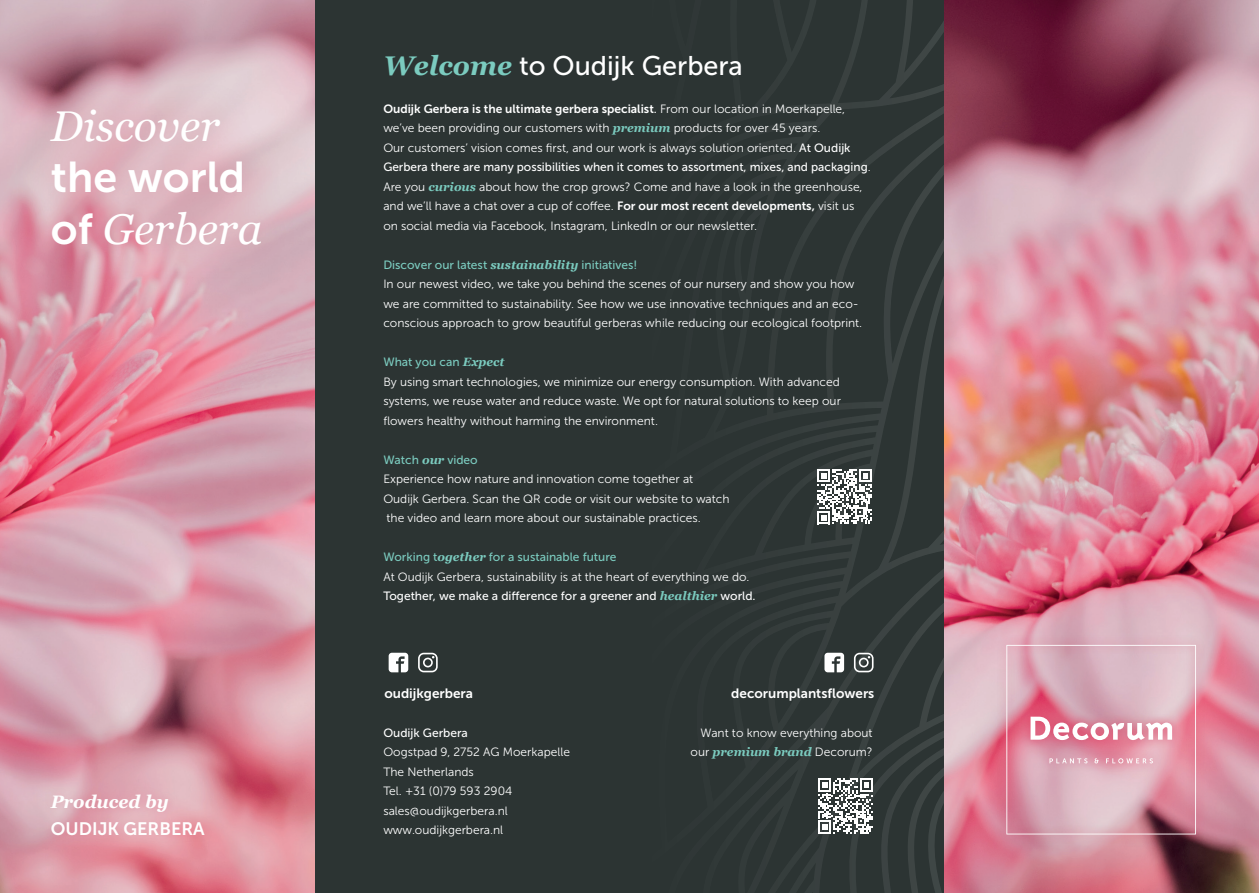
<style>
.page{position:relative;width:1259px;height:893px;background:#fff}
.page>*{position:absolute;margin:0;border:0;box-sizing:border-box;transform-origin:0 0}
.t1{font:italic 42.9px "Georgia";color:#fff}
.t2{font:42.9px "Museo Sans 700";color:#fff}
.t3{font:27px "Museo Sans 500";color:#fff}
.t4{font:18px "Museo Sans 700";color:#fff}
.t5{font:italic 700 18px "Georgia";color:#fff}
.t6{font:13.5px "Museo Sans 700";color:#fff}
.t7{font:12px/19.5px "Museo Sans 300";color:#fff}
.t8{font:12px "Museo Sans 500";color:#fff}
.t9{font:12px "Museo Sans 500";color:#7bcbbf}
.t10{font:12px "Museo Sans 700";color:#fff}
.t11{font:italic 700 12px "Georgia";color:#7bcbbf}
.s1{font-family:"Museo Sans 700";font-style:normal}
.s2{font-family:"Georgia";font-weight:700;font-style:italic;color:#7bcbbf}
.s3{font-family:"Museo Sans 500"}
.s4{font-family:"Museo Sans 300"}
.s5{font-family:"Museo Sans 700"}
.s6{font-family:"Georgia";font-weight:700;font-style:italic}
.s7{font-family:"Museo Sans 300";font-weight:400;font-style:normal;color:#fff}
</style>
<div class="page">
<img style="left:0;top:0;width:314px;height:893px">
<div style="left:42px;top:785px;width:171px;height:60px;background:#de3a5e;opacity:.22"></div>
<div style="left:15px;top:72px;width:283px;height:212px;background:#de3a5e;opacity:.75"></div>
<div style="left:315px;top:0;width:629px;height:893px;background:#2c3433"></div>
<svg style="left:803px;top:0;width:141px;height:893px"></svg>
<img style="left:944px;top:0;width:315px;height:893px">
<div style="left:997px;top:635px;width:209px;height:209px;background:#de3a5e;opacity:.75"></div>
<svg style="left:1006px;top:645px;width:190px;height:189px;background:#dba4b2"></svg>
<svg style="left:389px;top:653px;width:19px;height:19px"></svg>
<svg style="left:418px;top:653px;width:20px;height:19px"></svg>
<svg style="left:824px;top:653px;width:20px;height:19px"></svg>
<svg style="left:854px;top:653px;width:19px;height:19px"></svg>
<svg style="left:818px;top:778px;width:55px;height:56px"></svg>
<svg style="left:817px;top:469px;width:55px;height:55px"></svg>
<h1 class="t1" style="left:51px;top:95px;width:171px">Discover</h1>
<h1 class="t2" style="left:51px;top:154px;width:196px">the world</h1>
<h1 class="t1" style="left:51px;top:198px;width:213px"><span class="s1">of</span> Gerbera</h1>
<h3 class="t5" style="left:51px;top:788px;width:119px">Produced by</h3>
<h3 class="t4" style="left:51px;top:818px;width:155px">OUDIJK GERBERA</h3>
<h2 class="t3" style="left:383px;top:51px;width:361px"><span class="s2">Welcome</span> to Oudijk Gerbera</h2>
<p class="t10" style="left:383px;top:102px;width:463px">Oudijk Gerbera is the ultimate gerbera specialist<span class="s3">.</span> <span class="s4">From our location in Moerkapelle,</span></p>
<p class="t7" style="left:383px;top:118px;width:469px">we’ve been providing our customers with <span class="s2">premium</span> products for over 45 years.<br>Our customers’ vision comes first, and our work is always solution oriented. <span class="s3">At Oudijk</span></p>
<p class="t8" style="left:383px;top:160px;width:489px">Gerbera there are many possibilities when it comes to assortment, mixes, and packaging<span class="s4">.</span></p>
<p class="t7" style="left:383px;top:177px;width:481px">Are you <span class="s2">curious</span> about how the crop grows? Come and have a look in the greenhouse, and we’ll have a chat over a cup of coffee. <span class="s5">For our most recent developments,</span> visit us on social media via Facebook, Instagram, LinkedIn or our newsletter.</p>
<p class="t9" style="left:383px;top:258px;width:256px">Discover our latest <span class="s6">sustainability</span> initiatives!</p>
<p class="t7" style="left:383px;top:274px;width:480px">In our newest video, we take you behind the scenes of our nursery and show you how we are committed to sustainability. See how we use innovative techniques and an eco&shy;conscious approach to grow beautiful gerberas while reducing our ecological footprint.</p>
<p class="t9" style="left:383px;top:355px;width:123px">What you can <span class="s6">Expect</span></p>
<p class="t7" style="left:383px;top:372px;width:459px;text-align:justify">By using smart technologies, we minimize our energy consumption. With advanced systems, we reuse water and reduce waste. We opt for natural solutions to keep our flowers healthy without harming the environment.</p>
<p class="t9" style="left:383px;top:453px;width:96px">Watch <span class="s6">our</span> video</p>
<p class="t7" style="left:383px;top:469px;width:348px">Experience how nature and innovation come together at<br>Oudijk Gerbera. Scan the QR code or visit our website to watch the video and learn more about our sustainable practices.</p>
<p class="t9" style="left:383px;top:550px;width:235px">Working t<span class="s6">ogether</span> for a sustainable future</p>
<p class="t7" style="left:383px;top:567px;width:368px">At Oudijk Gerbera, sustainability is at the heart of everything we do.</p>
<p class="t8" style="left:383px;top:589px;width:374px">Together, we make a difference for a greener and <span class="s2">healthier</span> world.</p>
<p class="t6" style="left:384px;top:685px;width:90px">oudijkgerbera</p>
<p class="t8" style="left:383px;top:726px;width:86px">Oudijk Gerbera</p>
<p class="t7" style="left:383px;top:742px;width:188px">Oogstpad 9, 2752 AG Moerkapelle<br>The Netherlands<br>Tel. +31 (0)79 593 2904 sales@oudijkgerbera.nl www.oudijkgerbera.nl</p>
<p class="t6" style="left:731px;top:685px;width:145px">decorumplantsflowers</p>
<p class="t7" style="left:700px;top:723px;width:174px">Want to know everything about</p>
<p class="t11" style="left:690px;top:743px;width:183px"><span class="s7">our</span> premium brand <span class="s7">Decorum?</span></p>
</div>
